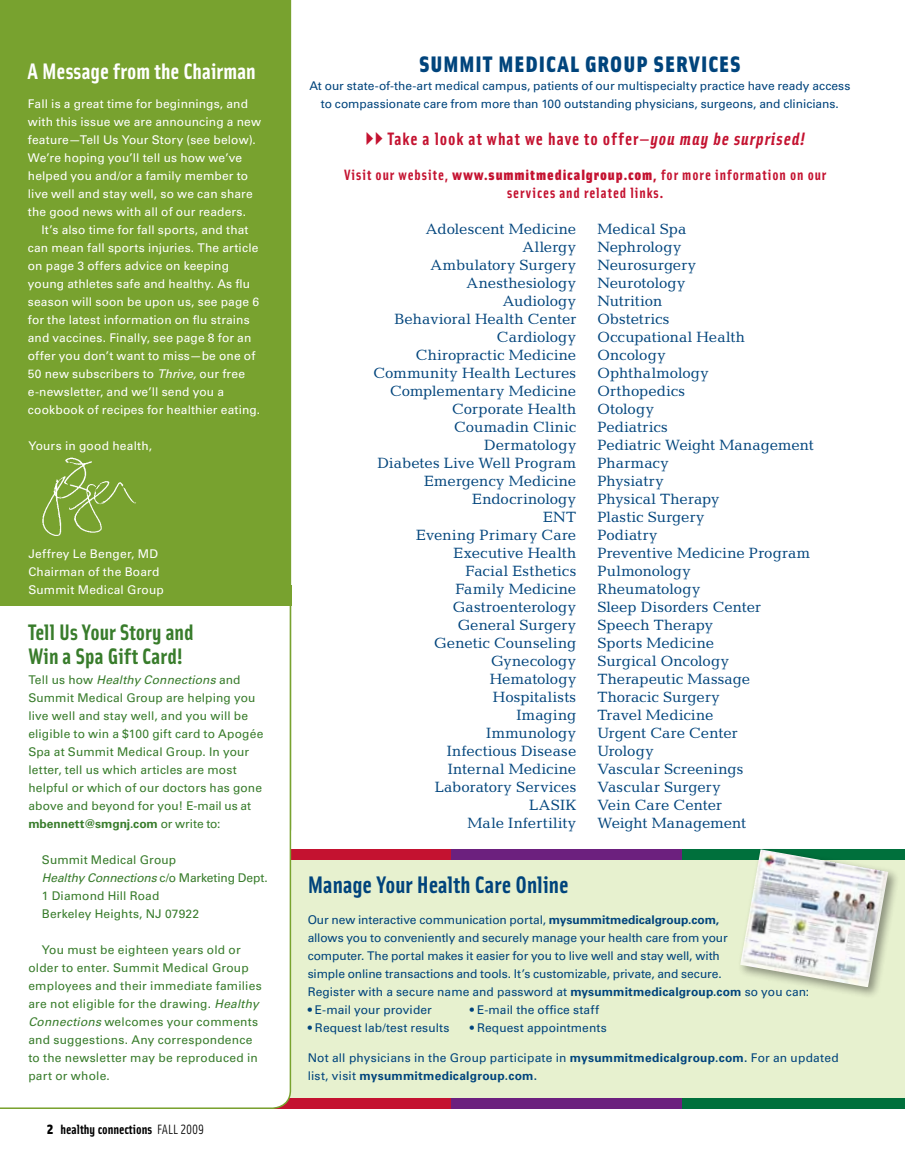
<style>
.page{position:relative;width:905px;height:1175px;background:#fff}
.page>*{position:absolute;margin:0;border:0;box-sizing:border-box;transform-origin:0 0}
.t1{font:700 24px "Solex OT";color:#00447c}
.t2{font:700 22.5px/24px "Solex OT";color:#387c2b}
.t3{font:900 22.5px "Solex OT";letter-spacing:.045em;color:#00447c}
.t4{font:700 22.5px "Solex OT";letter-spacing:.005em;color:#fff}
.t5{font:700 18px "Solex OT";letter-spacing:.055em;color:#c41230}
.t6{font:15px/18px "Candida Std";letter-spacing:.005em;color:#00447c;text-align:right}
.t7{font:700 15px/18px "Solex OT";letter-spacing:.06em;color:#c41230;text-align:center}
.t8{font:700 13.5px "Solex OT";color:#000}
.t9{font:12px/18px "Univers LT Std";color:#00447c}
.t10{font:12px/18px "Univers LT Std";letter-spacing:.01em;color:#fff}
.t11{font:12px/18px "Univers LT Std";letter-spacing:.015em;color:#387c2b}
.s1{font-style:italic}
.s2{font-weight:700}
.s3{font-weight:900}
.s4{font-weight:400}
</style>
<div class="page">
<div style="left:0;top:860px;width:904px;height:238px;background:#e7f1cf"></div>
<div style="left:681px;top:849px;width:223px;height:11px;background:#00703c"></div>
<div style="left:450px;top:849px;width:231px;height:11px;background:#6c207e"></div>
<div style="left:221px;top:849px;width:230px;height:11px;background:#c41230"></div>
<div style="left:681px;top:1098px;width:223px;height:11px;background:#00703c"></div>
<div style="left:450px;top:1098px;width:231px;height:11px;background:#6c207e"></div>
<div style="left:222px;top:1098px;width:229px;height:11px;background:#c41230"></div>
<div style="left:0;top:0;width:291px;height:585px;background:#78a22f"></div>
<img style="left:15px;top:451px;width:177px;height:87px">
<svg style="left:0;top:605px;width:291px;height:504px"></svg>
<div style="left:736px;top:845px;width:163px;height:154px;background:#000;opacity:.4"></div>
<img style="left:740px;top:849px;width:148px;height:138px">
<div style="left:0;top:585px;width:291px;height:20px;background:#78a22f"></div>
<h2 class="t4" style="left:28px;top:56px;width:229px">A Message from the Chairman</h2>
<p class="t10" style="left:28px;top:95px;width:235px">Fall is a great time for beginnings, and with this issue we are announcing a new feature—Tell Us Your Story (see below).<br>We’re hoping you’ll tell us how we’ve helped you and/or a family member to live well and stay well, so we can share the good news with all of our readers.</p>
<p class="t10" style="left:28px;top:221px;width:234px;text-indent:14px">It’s also time for fall sports, and that can mean fall sports injuries. The article on page 3 offers advice on keeping young athletes safe and healthy. As flu season will soon be upon us, see page 6 for the latest information on flu strains and vaccines. Finally, see page 8 for an offer you don’t want to miss—be one of 50 new subscribers to <span class="s1">Thrive,</span> our free e-newsletter, and we’ll send you a cookbook of recipes for healthier eating.</p>
<p class="t10" style="left:28px;top:437px;width:125px">Yours in good health,</p>
<p class="t10" style="left:28px;top:545px;width:137px">Jeffrey Le Benger, MD<br>Chairman of the Board<br>Summit Medical Group</p>
<h2 class="t2" style="left:28px;top:619px;width:167px">Tell Us Your Story and<br>Win a Spa Gift Card!</h2>
<p class="t11" style="left:28px;top:671px;width:236px">Tell us how <span class="s1">Healthy Connections</span> and Summit Medical Group are helping you live well and stay well, and you will be eligible to win a $100 gift card to Apogée Spa at Summit Medical Group. In your letter, tell us which articles are most helpful or which of our doctors has gone above and beyond for you! E-mail us at <span class="s2">mbennett@smgnj.com</span> or write to:</p>
<p class="t11" style="left:42px;top:851px;width:227px">Summit Medical Group<br><span class="s1">Healthy Connections</span> c/o Marketing Dept.<br>1 Diamond Hill Road<br>Berkeley Heights, NJ 07922</p>
<p class="t11" style="left:28px;top:941px;width:235px;text-indent:14px">You must be eighteen years old or older to enter. Summit Medical Group employees and their immediate families are not eligible for the drawing. <span class="s1">Healthy Connections</span> welcomes your comments and suggestions. Any correspondence to the newsletter may be reproduced in part or whole.</p>
<p class="t8" style="left:47px;top:1120px;width:158px"><span class="s3">2</span> healthy connections <span class="s4">FALL 2009</span></p>
<h2 class="t3" style="left:419px;top:48px;width:322px">Summit Medical Group Services</h2>
<p class="t9" style="left:309px;top:77px;width:542px;text-align:center">At our state-of-the-art medical campus, patients of our multispecialty practice have ready access to compassionate care from more than 100 outstanding physicians, surgeons, and clinicians.</p>
<p class="t5" style="left:388px;top:127px;width:419px">Take a look at what we have to offer—<span class="s1">you may be surprised!</span></p>
<p class="t7" style="left:344px;top:165px;width:484px">Visit our website, <span class="s3">www.summitmedicalgroup.com,</span> for more information on our services and related links.</p>
<p class="t6" style="left:373px;top:220px;width:204px">Adolescent Medicine<br>Allergy<br>Ambulatory Surgery<br>Anesthesiology<br>Audiology<br>Behavioral Health Center<br>Cardiology<br>Chiropractic Medicine<br>Community Health Lectures<br>Complementary Medicine<br>Corporate Health<br>Coumadin Clinic<br>Dermatology<br>Diabetes Live Well Program<br>Emergency Medicine<br>Endocrinology<br>ENT<br>Evening Primary Care<br>Executive Health<br>Facial Esthetics<br>Family Medicine<br>Gastroenterology<br>General Surgery<br>Genetic Counseling<br>Gynecology<br>Hematology<br>Hospitalists<br>Imaging<br>Immunology<br>Infectious Disease<br>Internal Medicine<br>Laboratory Services<br>LASIK<br>Male Infertility</p>
<p class="t6" style="left:597px;top:220px;width:218px;text-align:left">Medical Spa<br>Nephrology<br>Neurosurgery<br>Neurotology<br>Nutrition<br>Obstetrics<br>Occupational Health<br>Oncology<br>Ophthalmology<br>Orthopedics<br>Otology<br>Pediatrics<br>Pediatric Weight Management<br>Pharmacy<br>Physiatry<br>Physical Therapy<br>Plastic Surgery<br>Podiatry<br>Preventive Medicine Program<br>Pulmonology<br>Rheumatology<br>Sleep Disorders Center<br>Speech Therapy<br>Sports Medicine<br>Surgical Oncology<br>Therapeutic Massage<br>Thoracic Surgery<br>Travel Medicine<br>Urgent Care Center<br>Urology<br>Vascular Screenings<br>Vascular Surgery<br>Vein Care Center<br>Weight Management</p>
<h1 class="t1" style="left:308px;top:869px;width:262px">Manage Your Health Care Online</h1>
<p class="t9" style="left:308px;top:910px;width:503px">Our new interactive communication portal, <span class="s2">mysummitmedicalgroup.com,<br></span>allows you to conveniently and securely manage your health care from your<br>computer. The portal makes it easier for you to live well and stay well, with<br>simple online transactions and tools. It’s customizable, private, and secure.<br>Register with a secure name and password at <span class="s2">mysummitmedicalgroup.com</span> so you can:</p>
<p class="t9" style="left:308px;top:1000px;width:126px">• E-mail your provider</p>
<p class="t9" style="left:470px;top:1000px;width:131px">• E-mail the office staff</p>
<p class="t9" style="left:308px;top:1018px;width:143px">• Request lab/test results</p>
<p class="t9" style="left:470px;top:1018px;width:138px">• Request appointments</p>
<p class="t9" style="left:308px;top:1049px;width:532px">Not all physicians in the Group participate in <span class="s2">mysummitmedicalgroup.com.</span> For an updated list, visit <span class="s2">mysummitmedicalgroup.com.</span></p>
</div>
